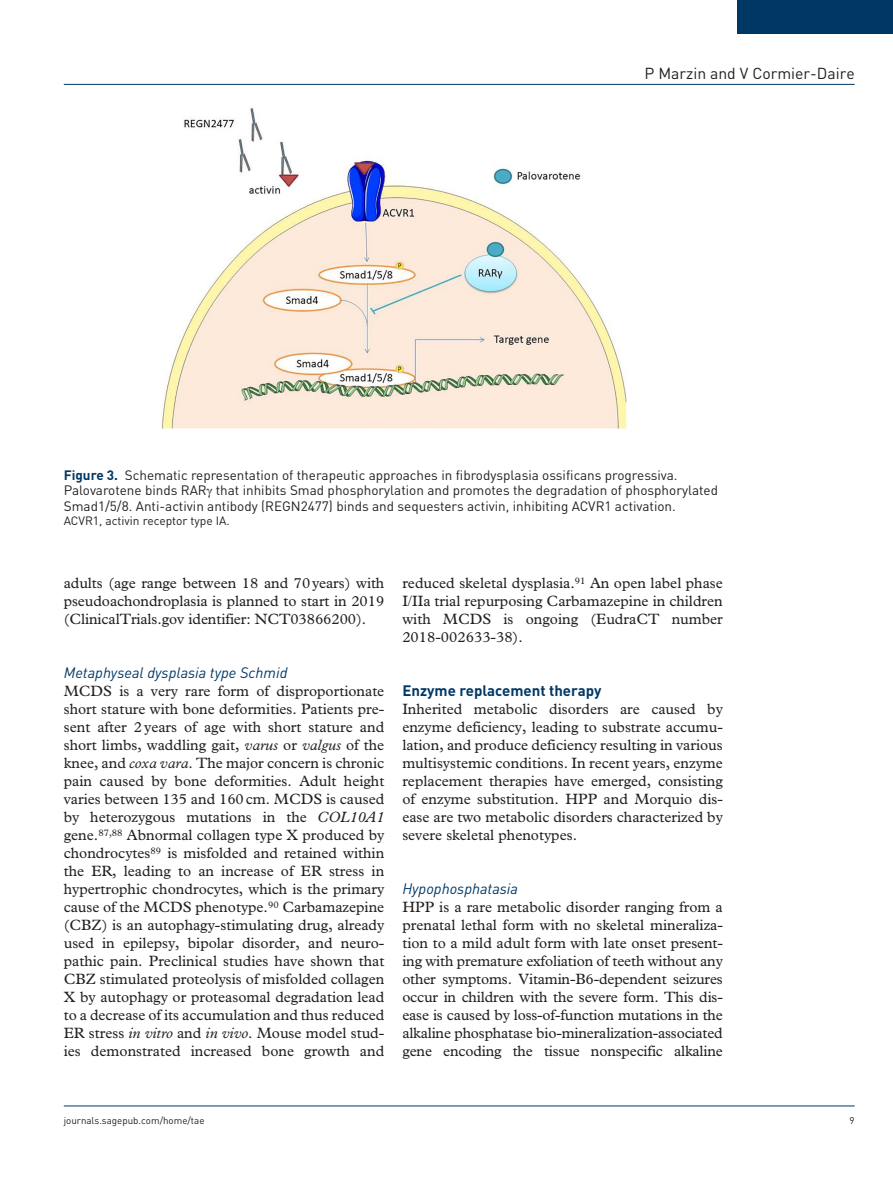
<style>
.page{position:relative;width:893px;height:1191px;background:#fff}
.page>*{position:absolute;margin:0;border:0;box-sizing:border-box;transform-origin:0 0}
.t1{font:15.75px "DIN";color:#231f20}
.t2{font:15px/18px "Plantin Std";color:#231f20;text-align:justify}
.t3{font:italic 15px "DIN";color:#003865}
.t4{font:700 15px "DIN";color:#003865}
.t5{font:13.5px/15.8px "DIN";color:#231f20}
.t6{font:12px "DIN";color:#231f20}
.t7{font:9.75px "DIN";color:#231f20}
.s1{font-weight:700;color:#003865}
.s2{font-style:italic}
</style>
<div class="page">
<hr style="left:64px;top:84px;width:791px;height:1px;background:#003865">
<hr style="left:64px;top:1105px;width:791px;height:1px;background:#003865">
<div style="left:738px;top:0;width:155px;height:34px;background:#003865"></div>
<img style="left:161px;top:108px;width:466px;height:321px">
<p class="t1" style="left:645px;top:63px;width:212px">P Marzin and V Cormier-Daire</p>
<p class="t5" style="left:64px;top:466px;width:656px"><span class="s1">Figure 3.</span> Schematic representation of therapeutic approaches in fibrodysplasia ossificans progressiva.<br>Palovarotene binds RAR that inhibits Smad phosphorylation and promotes the degradation of phosphorylated<br>Smad1/5/8. Anti-activin antibody (REGN2477) binds and sequesters activin, inhibiting ACVR1 activation.</p>
<p class="t6" style="left:64px;top:513px;width:168px">ACVR1, activin receptor type IA.</p>
<p class="t2" style="left:64px;top:574px;width:322px">adults (age range between 18 and 70years) with pseudoachondroplasia is planned to start in 2019 (ClinicalTrials.gov identifier: NCT03866200).</p>
<p class="t3" style="left:64px;top:663px;width:225px">Metaphyseal dysplasia type Schmid</p>
<p class="t2" style="left:64px;top:682px;width:322px">MCDS is a very rare form of disproportionate short stature with bone deformities. Patients pre&shy;sent after 2years of age with short stature and short limbs, waddling gait, <span class="s2">varus</span> or <span class="s2">valgus</span> of the knee, and <span class="s2">coxa vara</span>. The major concern is chronic pain caused by bone deformities. Adult height varies between 135 and 160cm. MCDS is caused by heterozygous mutations in the <span class="s2">COL10A1 </span>gene.<sup>87,88</sup> Abnormal collagen type X produced by chondrocytes<sup>89</sup> is misfolded and retained within the ER, leading to an increase of ER stress in hypertrophic chondrocytes, which is the primary cause of the MCDS phenotype.<sup>90</sup> Carbamazepine (CBZ) is an autophagy-stimulating drug, already used in epilepsy, bipolar disorder, and neuro&shy;pathic pain. Preclinical studies have shown that CBZ stimulated proteolysis of misfolded collagen X by autophagy or proteasomal degradation lead to a decrease of its accumulation and thus reduced ER stress <span class="s2">in vitro</span> and <span class="s2">in vivo</span>. Mouse model stud&shy;ies demonstrated increased bone growth and</p>
<p class="t2" style="left:402px;top:574px;width:322px">reduced skeletal dysplasia.<sup>91</sup> An open label phase I/IIa trial repurposing Carbamazepine in children with MCDS is ongoing (EudraCT number 2018-002633-38).</p>
<p class="t4" style="left:402px;top:681px;width:201px">Enzyme replacement therapy</p>
<p class="t2" style="left:402px;top:700px;width:322px">Inherited metabolic disorders are caused by enzyme deficiency, leading to substrate accumu&shy;lation, and produce deficiency resulting in various multisystemic conditions. In recent years, enzyme replacement therapies have emerged, consisting of enzyme substitution. HPP and Morquio dis&shy;ease are two metabolic disorders characterized by severe skeletal phenotypes.</p>
<p class="t3" style="left:402px;top:879px;width:117px">Hypophosphatasia</p>
<p class="t2" style="left:402px;top:898px;width:322px">HPP is a rare metabolic disorder ranging from a prenatal lethal form with no skeletal mineraliza&shy;tion to a mild adult form with late onset present&shy;ing with premature exfoliation of teeth without any other symptoms. Vitamin-B6-dependent seizures occur in children with the severe form. This dis&shy;ease is caused by loss-of-function mutations in the alkaline phosphatase bio-mineralization-associated gene encoding the tissue nonspecific alkaline</p>
<p class="t7" style="left:64px;top:1114px;width:142px">journals.sagepub.com/home/tae</p>
<p class="t7" style="left:850px;top:1114px;width:7px">9</p>
</div>
